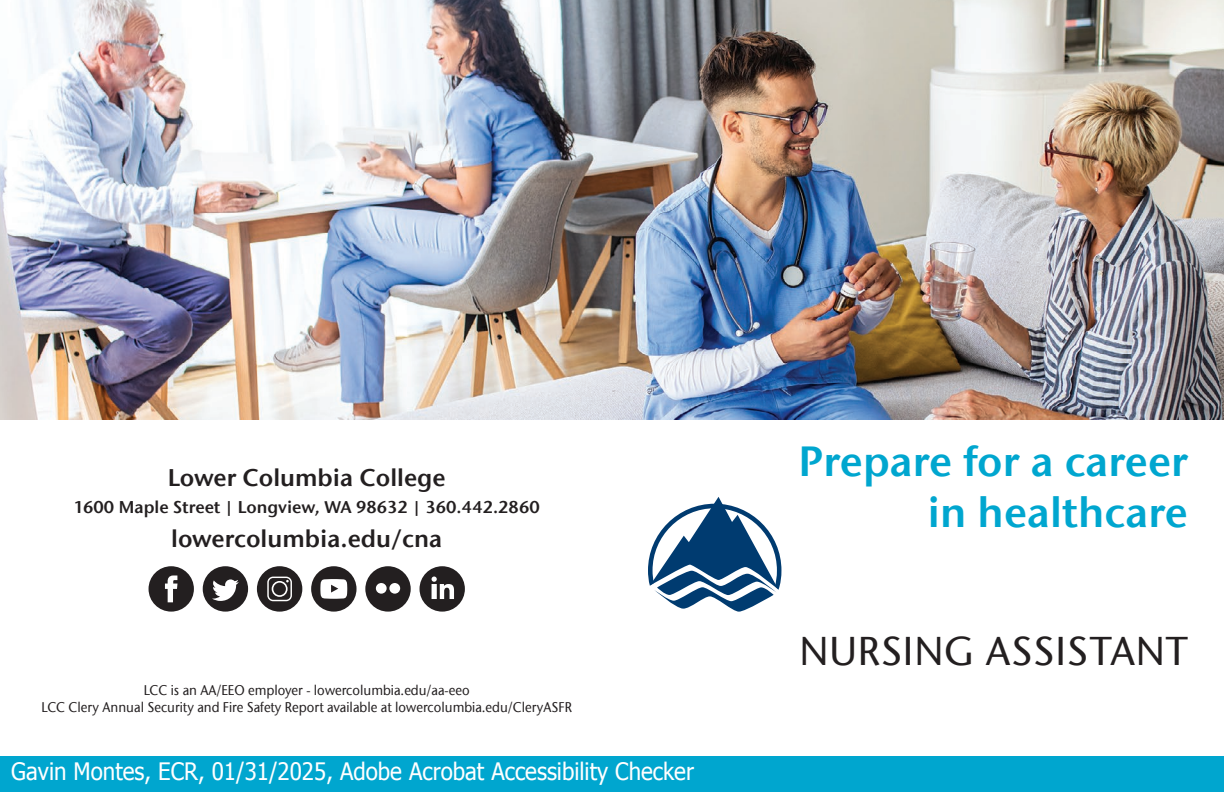
<style>
.page{position:relative;width:1224px;height:792px;background:#fff}
.page>*{position:absolute;margin:0;border:0;box-sizing:border-box;transform-origin:0 0}
.t1{font:42px/50.4px "ITC Stone Sans Com Semi";color:#00a6cf;text-align:right}
.t2{font:500 40px "ITC Stone Sans Com";letter-spacing:.02em;color:#231f20}
.t3{font:24px "Tahoma";color:#fff;scale:.93 1}
.t4{font:24px "ITC Stone Sans Com Semi";color:#231f20}
.t5{font:17px "ITC Stone Sans Com Semi";color:#231f20}
.t6{font:500 14px/16.8px "ITC Stone Sans Com";color:#231f20;text-align:center;scale:.93 1}
</style>
<div class="page">
<img style="left:0;top:0;width:1224px;height:420px">
<div style="left:0;top:756px;width:1224px;height:36px;background:#00a6cf"></div>
<svg style="left:648px;top:497px;width:133px;height:115px"></svg>
<div style="left:149px;top:566px;width:45px;height:46px;background:#231f20;border-radius:50%"></div>
<svg style="left:165px;top:575px;width:12px;height:27px"></svg>
<div style="left:257px;top:566px;width:45px;height:46px;background:#231f20;border-radius:50%"></div>
<svg style="left:267px;top:577px;width:25px;height:24px"></svg>
<div style="left:311px;top:566px;width:46px;height:46px;background:#231f20;border-radius:50%"></div>
<svg style="left:320px;top:579px;width:27px;height:20px"></svg>
<div style="left:203px;top:566px;width:45px;height:46px;background:#231f20;border-radius:50%"></div>
<svg style="left:212px;top:579px;width:27px;height:22px"></svg>
<div style="left:365px;top:566px;width:46px;height:46px;background:#231f20;border-radius:50%"></div>
<svg style="left:376px;top:583px;width:24px;height:11px"></svg>
<div style="left:420px;top:566px;width:45px;height:46px;background:#231f20;border-radius:50%"></div>
<svg style="left:432px;top:577px;width:22px;height:22px"></svg>
<h3 class="t4" style="left:168px;top:463px;width:280px">Lower Columbia College</h3>
<p class="t5" style="left:74px;top:497px;width:468px">1600 Maple Street | Longview, WA 98632 | 360.442.2860</p>
<h3 class="t4" style="left:171px;top:523px;width:273px">lowercolumbia.edu/cna</h3>
<p class="t6" style="left:41px;top:682px;width:572px">LCC is an AA/EEO employer - lowercolumbia.edu/aa-eeo<br>LCC Clery Annual Security and Fire Safety Report available at lowercolumbia.edu/CleryASFR</p>
<h3 class="t3" style="left:11px;top:755px;width:736px">Gavin Montes, ECR, 01/31/2025, Adobe Acrobat Accessibility Checker</h3>
<h1 class="t1" style="left:798px;top:436px;width:391px">Prepare for a career in healthcare</h1>
<h2 class="t2" style="left:800px;top:626px;width:390px">NURSING ASSISTANT</h2>
</div>
